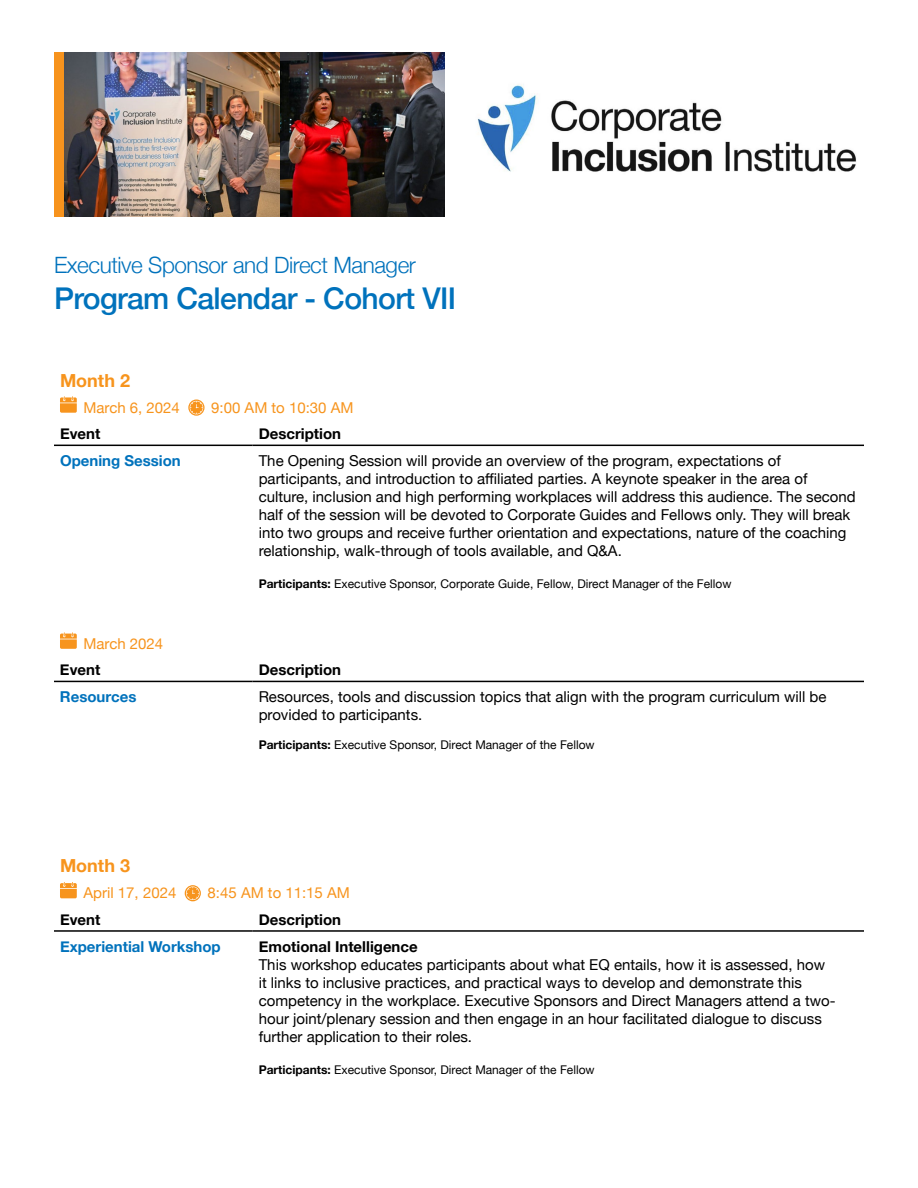
<style>
.page{position:relative;width:918px;height:1188px;background:#fff}
.page>*{position:absolute;margin:0;border:0;box-sizing:border-box;transform-origin:0 0}
.t1{font:500 30px "Helvetica Neue";letter-spacing:-.02em;color:#0072bc}
.t2{font:300 22.5px "Helvetica Neue";letter-spacing:-.02em;color:#0072bc}
.t3{font:700 18px "Helvetica Neue";color:#f7941d}
.t4{font:15px/18px "Helvetica Neue";color:#000}
.t5{font:700 15px "Helvetica Neue";color:#000}
.t6{font:15px "Helvetica Neue";color:#f7941d}
.t7{font:700 15px "Helvetica Neue";color:#0072bc}
.t8{font:12px "Helvetica Neue";color:#000}
.s1{font-weight:700}
</style>
<div class="page">
<img style="left:279px;top:52px;width:166px;height:165px">
<div style="left:54px;top:52px;width:11px;height:165px;background:#f7931d"></div>
<img style="left:65px;top:52px;width:214px;height:165px">
<hr style="left:54px;top:445px;width:199px;height:1px;background:#000">
<hr style="left:253px;top:445px;width:611px;height:1px;background:#000">
<svg style="left:60px;top:396px;width:17px;height:17px"></svg>
<svg style="left:188px;top:400px;width:17px;height:16px"></svg>
<hr style="left:54px;top:930px;width:199px;height:2px;background:#000">
<hr style="left:253px;top:930px;width:611px;height:2px;background:#000">
<svg style="left:60px;top:882px;width:17px;height:16px"></svg>
<svg style="left:185px;top:885px;width:16px;height:16px"></svg>
<hr style="left:54px;top:681px;width:199px;height:1px;background:#000">
<hr style="left:253px;top:681px;width:611px;height:1px;background:#000">
<svg style="left:60px;top:632px;width:17px;height:17px"></svg>
<img style="left:477px;top:84px;width:379px;height:88px">
<h2 class="t2" style="left:54px;top:247px;width:364px">Executive Sponsor and Direct Manager</h2>
<h1 class="t1" style="left:54px;top:275px;width:404px">Program Calendar - Cohort VII</h1>
<p class="t3" style="left:60px;top:366px;width:72px">Month 2</p>
<p class="t6" style="left:84px;top:397px;width:98px">March 6, 2024</p>
<p class="t6" style="left:211px;top:397px;width:144px">9:00 AM to 10:30 AM</p>
<p class="t5" style="left:60px;top:422px;width:42px">Event</p>
<p class="t5" style="left:259px;top:422px;width:84px">Description</p>
<p class="t7" style="left:60px;top:449px;width:122px">Opening Session</p>
<p class="t4" style="left:259px;top:452px;width:599px">The Opening Session will provide an overview of the program, expectations of participants, and introduction to affiliated parties. A keynote speaker in the area of culture, inclusion and high performing workplaces will address this audience. The second half of the session will be devoted to Corporate Guides and Fellows only. They will break into two groups and receive further orientation and expectations, nature of the coaching relationship, walk-through of tools available, and Q&amp;A.</p>
<p class="t8" style="left:259px;top:575px;width:474px"><span class="s1">Participants:</span> Executive Sponsor, Corporate Guide, Fellow, Direct Manager of the Fellow</p>
<p class="t6" style="left:84px;top:633px;width:81px">March 2024</p>
<p class="t5" style="left:60px;top:658px;width:42px">Event</p>
<p class="t5" style="left:259px;top:658px;width:84px">Description</p>
<p class="t7" style="left:60px;top:685px;width:78px">Resources</p>
<p class="t4" style="left:259px;top:688px;width:569px">Resources, tools and discussion topics that align with the program curriculum will be provided to participants.</p>
<p class="t8" style="left:259px;top:736px;width:337px"><span class="s1">Participants:</span> Executive Sponsor, Direct Manager of the Fellow</p>
<p class="t3" style="left:60px;top:852px;width:72px">Month 3</p>
<p class="t6" style="left:84px;top:882px;width:94px">April 17, 2024</p>
<p class="t6" style="left:208px;top:882px;width:144px">8:45 AM to 11:15 AM</p>
<p class="t5" style="left:60px;top:908px;width:42px">Event</p>
<p class="t5" style="left:259px;top:908px;width:84px">Description</p>
<p class="t7" style="left:60px;top:934px;width:162px">Experiential Workshop</p>
<p class="t5" style="left:259px;top:934px;width:161px">Emotional Intelligence</p>
<p class="t4" style="left:259px;top:956px;width:579px">This workshop educates participants about what EQ entails, how it is assessed, how it links to inclusive practices, and practical ways to develop and demonstrate this competency in the workplace. Executive Sponsors and Direct Managers attend a two&shy;hour joint/plenary session and then engage in an hour facilitated dialogue to discuss further application to their roles.</p>
<p class="t8" style="left:259px;top:1061px;width:337px"><span class="s1">Participants:</span> Executive Sponsor, Direct Manager of the Fellow</p>
</div>
